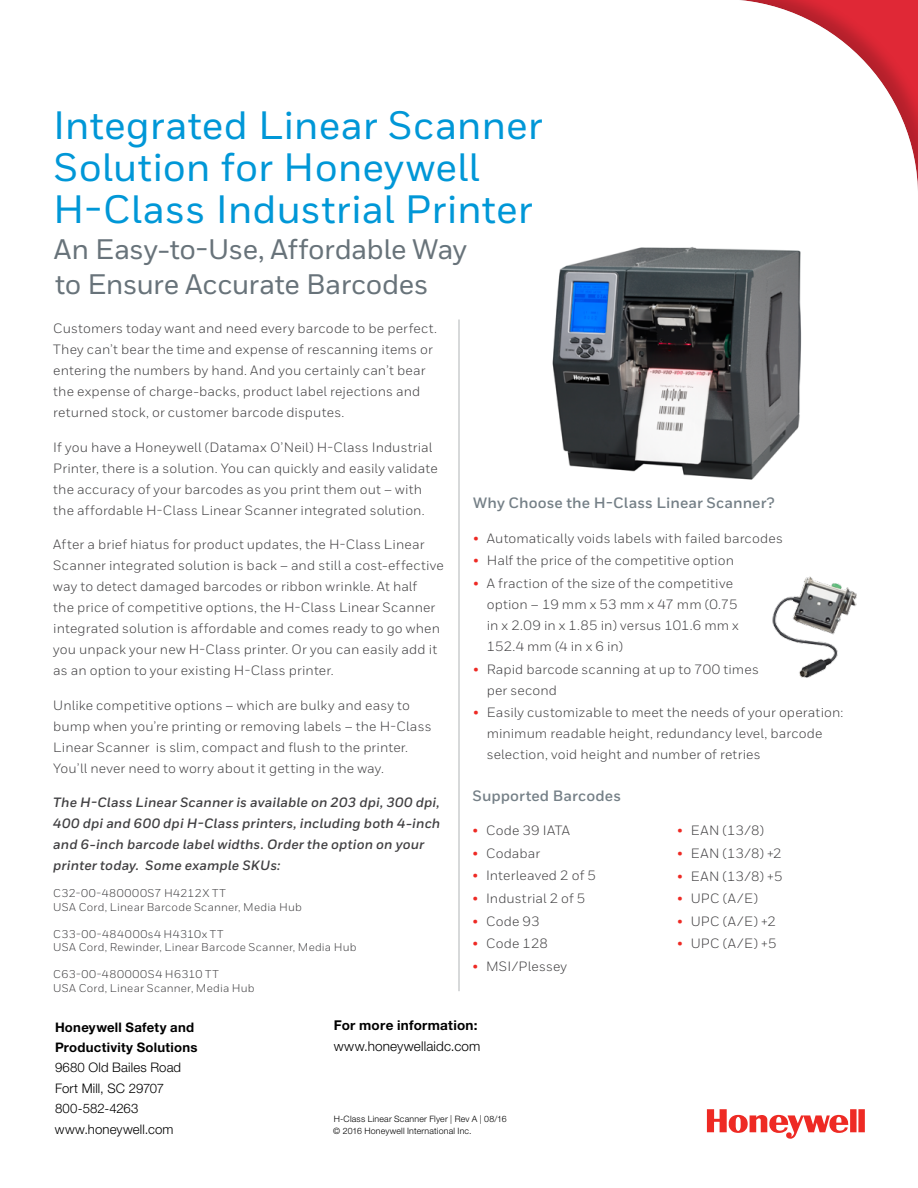
<style>
.page{position:relative;width:918px;height:1188px;background:#fff}
.page>*{position:absolute;margin:0;border:0;box-sizing:border-box;transform-origin:0 0}
.t1{font:500 39.45px/42.3px "Honeywell Sans";color:#0097d7}
.t2{font:500 28.2px/35.2px "Honeywell Sans";letter-spacing:-.015em;color:#68737a}
.t3{font:700 15px "Honeywell Sans";letter-spacing:.005em;color:#758087}
.t4{font:13.5px/21px "Honeywell Sans";letter-spacing:.01em;color:#414042}
.t5{font:italic 700 13.5px/21px "Honeywell Sans";letter-spacing:.01em;color:#414042}
.t6{font:300 13.5px "Helvetica Neue LT Std";letter-spacing:.01em;color:#000}
.t7{font:700 13.5px "Helvetica Neue LT Std";letter-spacing:.02em;color:#000}
.t8{font:300 13.2px/20.5px "Helvetica Neue LT Std";letter-spacing:.01em;color:#000}
.t9{font:700 13.2px/20.5px "Helvetica Neue LT Std";letter-spacing:.02em;color:#000}
.t10{font:11.25px/13.5px "Honeywell Sans";letter-spacing:.025em;color:#414042}
.t11{font:300 8.7px/11.7px "Helvetica Neue LT Std";letter-spacing:.025em;color:#000}
.s1{color:#ee2a24}
</style>
<div class="page">
<svg style="left:707px;top:1109px;width:158px;height:30px"></svg>
<hr style="left:458px;top:320px;width:2px;height:671px;background:#cbcdce">
<img style="left:552px;top:247px;width:250px;height:233px">
<img style="left:772px;top:576px;width:85px;height:102px">
<h1 class="t1" style="left:53px;top:104px;width:491px">Integrated Linear Scanner<br>Solution for Honeywell<br>H-Class Industrial Printer</h1>
<h2 class="t2" style="left:54px;top:232px;width:415px">An Easy-to-Use, Affordable Way to Ensure Accurate Barcodes</h2>
<p class="t4" style="left:53px;top:318px;width:385px">Customers today want and need every barcode to be perfect.<br>They can’t bear the time and expense of rescanning items or entering the numbers by hand. And you certainly can’t bear the expense of charge-backs, product label rejections and returned stock, or customer barcode disputes.</p>
<p class="t4" style="left:53px;top:436px;width:386px">If you have a Honeywell (Datamax O’Neil) H-Class Industrial Printer, there is a solution. You can quickly and easily validate the accuracy of your barcodes as you print them out – with the affordable H-Class Linear Scanner integrated solution.</p>
<p class="t4" style="left:53px;top:534px;width:392px">After a brief hiatus for product updates, the H-Class Linear Scanner integrated solution is back – and still a cost-effective way to detect damaged barcodes or ribbon wrinkle. At half<br>the price of competitive options, the H-Class Linear Scanner integrated solution is affordable and comes ready to go when you unpack your new H-Class printer. Or you can easily add it as an option to your existing H-Class printer.</p>
<p class="t4" style="left:53px;top:695px;width:380px">Unlike competitive options – which are bulky and easy to bump when you’re printing or removing labels – the H-Class Linear Scanner is slim, compact and flush to the printer.<br>You’ll never need to worry about it getting in the way.</p>
<p class="t5" style="left:53px;top:792px;width:389px">The H-Class Linear Scanner is available on 203 dpi, 300 dpi, 400 dpi and 600 dpi H-Class printers, including both 4-inch and 6-inch barcode label widths. Order the option on your printer today. Some example SKUs:</p>
<p class="t10" style="left:53px;top:886px;width:250px">C32-00-480000S7 H4212X TT<br>USA Cord, Linear Barcode Scanner, Media Hub</p>
<p class="t10" style="left:53px;top:927px;width:305px">C33-00-484000s4 H4310x TT<br>USA Cord, Rewinder, Linear Barcode Scanner, Media Hub</p>
<p class="t10" style="left:53px;top:967px;width:203px">C63-00-480000S4 H6310 TT<br>USA Cord, Linear Scanner, Media Hub</p>
<p class="t3" style="left:473px;top:494px;width:303px">Why Choose the H-Class Linear Scanner?</p>
<p class="t4" style="left:473px;top:528px;width:311px"><span class="s1">•</span> Automatically voids labels with failed barcodes</p>
<p class="t4" style="left:473px;top:550px;width:262px"><span class="s1">•</span> Half the price of the competitive option</p>
<p class="t4" style="left:487px;top:573px;width:254px;text-indent:-14px"><span class="s1">•</span> A fraction of the size of the competitive option – 19 mm x 53 mm x 47 mm (0.75 in x 2.09 in x 1.85 in) versus 101.6 mm x<br>152.4 mm (4 in x 6 in)</p>
<p class="t4" style="left:487px;top:658px;width:274px;text-indent:-14px"><span class="s1">•</span> Rapid barcode scanning at up to 700 times per second</p>
<p class="t4" style="left:487px;top:702px;width:358px;text-indent:-14px"><span class="s1">•</span> Easily customizable to meet the needs of your operation: minimum readable height, redundancy level, barcode selection, void height and number of retries</p>
<p class="t3" style="left:472px;top:786px;width:150px">Supported Barcodes</p>
<p class="t4" style="left:472px;top:820px;width:99px"><span class="s1">•</span> Code 39 IATA</p>
<p class="t4" style="left:472px;top:843px;width:69px"><span class="s1">•</span> Codabar</p>
<p class="t4" style="left:472px;top:865px;width:125px"><span class="s1">•</span> Interleaved 2 of 5</p>
<p class="t4" style="left:472px;top:888px;width:114px"><span class="s1">•</span> Industrial 2 of 5</p>
<p class="t4" style="left:472px;top:911px;width:68px"><span class="s1">•</span> Code 93</p>
<p class="t4" style="left:472px;top:933px;width:77px"><span class="s1">•</span> Code 128</p>
<p class="t4" style="left:472px;top:956px;width:96px"><span class="s1">•</span> MSI/Plessey</p>
<p class="t4" style="left:677px;top:820px;width:88px"><span class="s1">•</span> EAN (13/8)</p>
<p class="t4" style="left:677px;top:843px;width:106px"><span class="s1">•</span> EAN (13/8) +2</p>
<p class="t4" style="left:677px;top:865px;width:107px"><span class="s1">•</span> EAN (13/8) +5</p>
<p class="t4" style="left:677px;top:888px;width:82px"><span class="s1">•</span> UPC (A/E)</p>
<p class="t4" style="left:677px;top:911px;width:100px"><span class="s1">•</span> UPC (A/E) +2</p>
<p class="t4" style="left:677px;top:933px;width:101px"><span class="s1">•</span> UPC (A/E) +5</p>
<p class="t9" style="left:55px;top:1016px;width:144px">Honeywell Safety and<br>Productivity Solutions</p>
<p class="t8" style="left:55px;top:1057px;width:128px">9680 Old Bailes Road<br>Fort Mill, SC 29707<br>800-582-4263 www.honeywell.com</p>
<p class="t7" style="left:334px;top:1017px;width:145px">For more information:</p>
<p class="t6" style="left:334px;top:1038px;width:148px">www.honeywellaidc.com</p>
<p class="t11" style="left:333px;top:1113px;width:175px">H-Class Linear Scanner Flyer | Rev A | 08/16 © 2016 Honeywell International Inc.</p>
</div>
